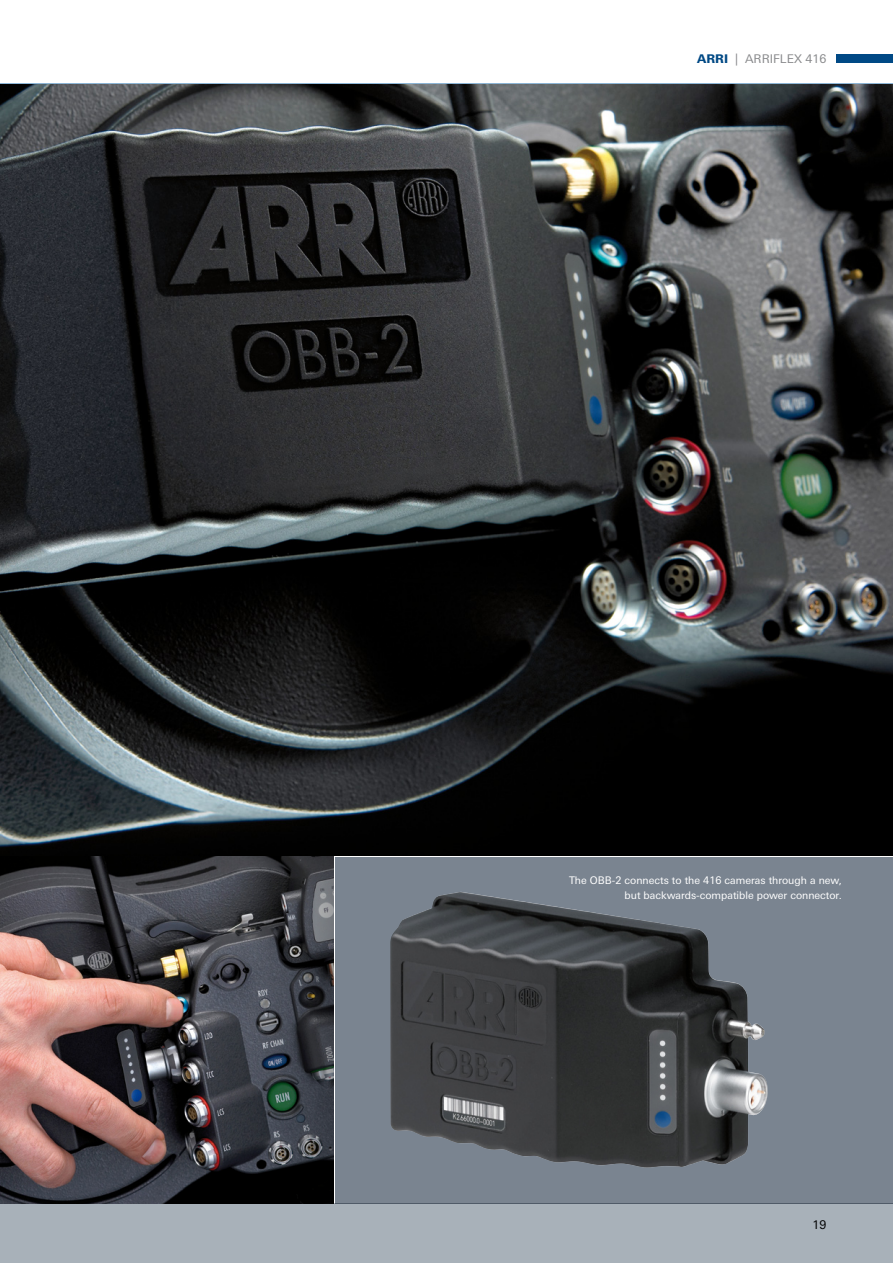
<style>
.page{position:relative;width:893px;height:1263px;background:#fff}
.page>*{position:absolute;margin:0;border:0;box-sizing:border-box;transform-origin:0 0}
.t1{font:12px "Linotype Univers Basic";color:#898a8c}
.t2{font:12px "Linotype Univers Basic";color:#000}
.Fließtext{font:10.5px/15px "Linotype Univers Basic";color:#fff;text-align:right}
.s1{font-weight:800;color:#004985}
</style>
<div class="page">
<div style="left:0;top:1203px;width:893px;height:60px;background:#a8b1b9"></div>
<div style="left:836px;top:54px;width:57px;height:8px;background:#004985"></div>
<div style="left:336px;top:857px;width:557px;height:346px;background:#7a8490"></div>
<img style="left:390px;top:892px;width:378px;height:276px">
<img style="left:0;top:857px;width:206px;height:346px">
<svg style="left:206px;top:857px;width:128px;height:346px;background:#393c42"></svg>
<img style="left:0;top:84px;width:893px;height:771px">
<p class="t1" style="left:697px;top:52px;width:131px"><span class="s1">ARRI</span> | ARRIFLEX 416</p>
<p class="Fließtext" style="left:569px;top:873px;width:274px">The OBB-2 connects to the 416 cameras through a new, but backwards-compatible power connector.</p>
<p class="t2" style="left:812px;top:1218px;width:15px">19</p>
</div>
